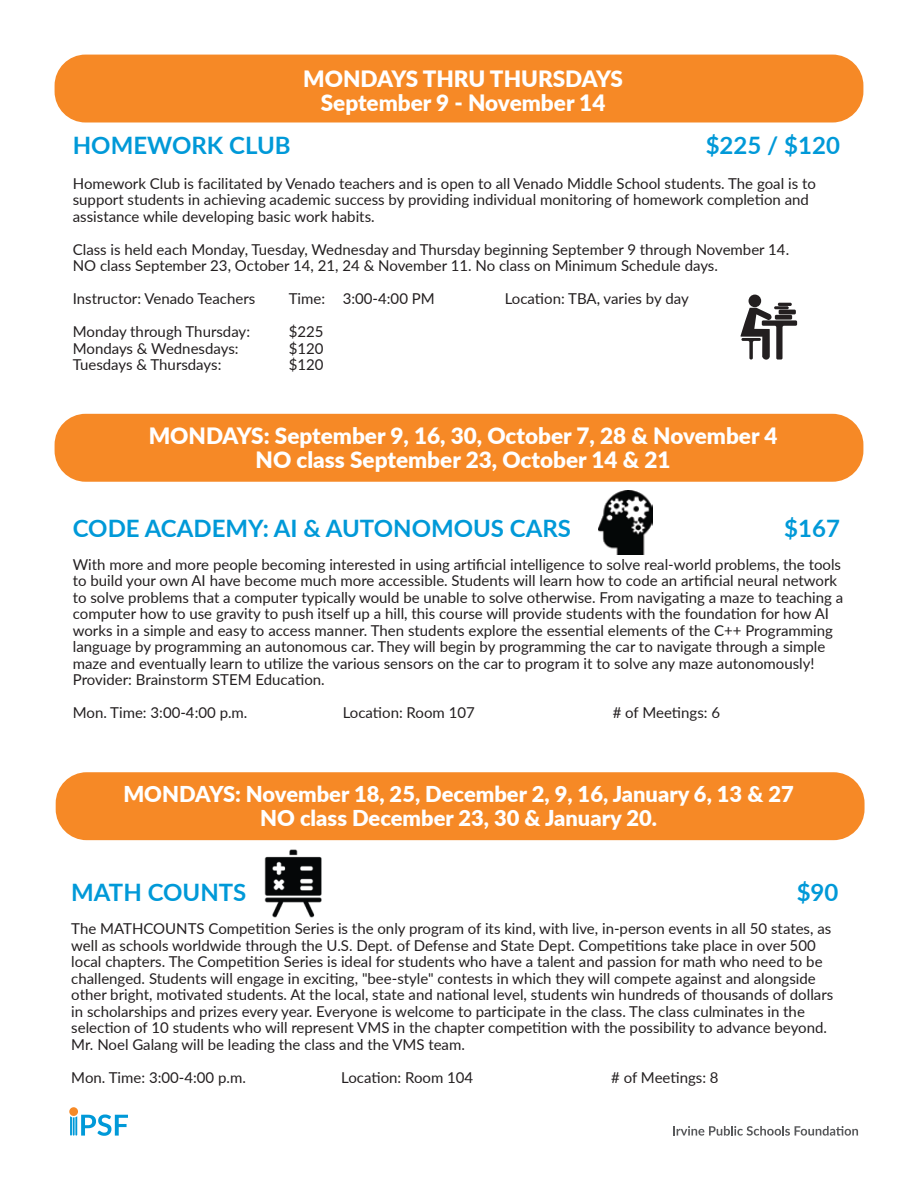
<style>
.page{position:relative;width:918px;height:1188px;background:#fff}
.page>*{position:absolute;margin:0;border:0;box-sizing:border-box;transform-origin:0 0}
.t1{font:700 24px "Lato";color:#0099d8}
.t2{font:900 22.5px/24px "Lato";color:#fff;text-align:center}
.t3{font:900 21.9px/24px "Lato";color:#fff;text-align:center}
.t4{font:15px/16.5px "Lato";color:#231f20}
</style>
<div class="page">
<div style="left:56px;top:772px;width:809px;height:68px;background:#f68926;border-radius:31px"></div>
<div style="left:69px;top:1107px;width:9px;height:9px;background:#f68926;border-radius:50%"></div>
<svg style="left:70px;top:1114px;width:58px;height:22px"></svg>
<svg style="left:673px;top:1126px;width:185px;height:10px"></svg>
<div style="left:55px;top:55px;width:808px;height:67px;background:#f68926;border-radius:31px"></div>
<hr style="left:774px;top:306px;width:15px;height:3px;background:#231f20">
<hr style="left:778px;top:303px;width:14px;height:3px;background:#231f20">
<div style="left:749px;top:295px;width:12px;height:12px;background:#231f20;border-radius:50%"></div>
<svg style="left:740px;top:308px;width:57px;height:52px"></svg>
<img style="left:264px;top:850px;width:58px;height:67px">
<div style="left:55px;top:414px;width:808px;height:68px;background:#f68926;border-radius:31px"></div>
<img style="left:598px;top:490px;width:54px;height:64px">
<h2 class="t2" style="left:303px;top:65px;width:321px">MONDAYS THRU THURSDAYS<br>September 9 - November 14</h2>
<h1 class="t1" style="left:73px;top:128px;width:219px">HOMEWORK CLUB</h1>
<h1 class="t1" style="left:706px;top:128px;width:136px">$225 / $120</h1>
<p class="t4" style="left:73px;top:174px;width:745px">Homework Club is facilitated by Venado teachers and is open to all Venado Middle School students. The goal is to support students in achieving academic success by providing individual monitoring of homework completion and assistance while developing basic work habits.</p>
<p class="t4" style="left:73px;top:240px;width:718px">Class is held each Monday, Tuesday, Wednesday and Thursday beginning September 9 through November 14.<br>NO class September 23, October 14, 21, 24 &amp; November 11. No class on Minimum Schedule days.</p>
<p class="t4" style="left:73px;top:290px;width:184px">Instructor: Venado Teachers</p>
<p class="t4" style="left:289px;top:290px;width:148px">Time: 3:00-4:00 PM</p>
<p class="t4" style="left:505px;top:290px;width:186px">Location: TBA, varies by day</p>
<p class="t4" style="left:73px;top:323px;width:179px">Monday through Thursday:</p>
<p class="t4" style="left:289px;top:323px;width:36px">$225</p>
<p class="t4" style="left:73px;top:339px;width:167px">Mondays &amp; Wednesdays:</p>
<p class="t4" style="left:289px;top:339px;width:36px">$120</p>
<p class="t4" style="left:73px;top:356px;width:150px">Tuesdays &amp; Thursdays:</p>
<p class="t4" style="left:289px;top:356px;width:36px">$120</p>
<h2 class="t2" style="left:149px;top:423px;width:630px">MONDAYS: September 9, 16, 30, October 7, 28 &amp; November 4<br>NO class September 23, October 14 &amp; 21</h2>
<h1 class="t1" style="left:73px;top:510px;width:500px">CODE ACADEMY: AI &amp; AUTONOMOUS CARS</h1>
<h1 class="t1" style="left:784px;top:510px;width:57px">$167</h1>
<p class="t4" style="left:73px;top:555px;width:772px">With more and more people becoming interested in using artificial intelligence to solve real-world problems, the tools to build your own AI have become much more accessible. Students will learn how to code an artificial neural network to solve problems that a computer typically would be unable to solve otherwise. From navigating a maze to teaching a computer how to use gravity to push itself up a hill, this course will provide students with the foundation for how AI works in a simple and easy to access manner. Then students explore the essential elements of the C++ Programming language by programming an autonomous car. They will begin by programming the car to navigate through a simple maze and eventually learn to utilize the various sensors on the car to program it to solve any maze autonomously!<br>Provider: Brainstorm STEM Education.</p>
<p class="t4" style="left:73px;top:704px;width:176px">Mon. Time: 3:00-4:00 p.m.</p>
<p class="t4" style="left:343px;top:704px;width:134px">Location: Room 107</p>
<p class="t4" style="left:613px;top:704px;width:109px"># of Meetings: 6</p>
<h3 class="t3" style="left:123px;top:781px;width:672px">MONDAYS: November 18, 25, December 2, 9, 16, January 6, 13 &amp; 27<br>NO class December 23, 30 &amp; January 20.</h3>
<h1 class="t1" style="left:71px;top:875px;width:177px">MATH COUNTS</h1>
<h1 class="t1" style="left:797px;top:875px;width:43px">$90</h1>
<p class="t4" style="left:71px;top:920px;width:763px">The MATHCOUNTS Competition Series is the only program of its kind, with live, in-person events in all 50 states, as well as schools worldwide through the U.S. Dept. of Defense and State Dept. Competitions take place in over 500 local chapters. The Competition Series is ideal for students who have a talent and passion for math who need to be challenged. Students will engage in exciting, "bee-style" contests in which they will compete against and alongside other bright, motivated students. At the local, state and national level, students win hundreds of thousands of dollars in scholarships and prizes every year. Everyone is welcome to participate in the class. The class culminates in the selection of 10 students who will represent VMS in the chapter competition with the possibility to advance beyond.<br>Mr. Noel Galang will be leading the class and the VMS team.</p>
<p class="t4" style="left:71px;top:1068px;width:176px">Mon. Time: 3:00-4:00 p.m.</p>
<p class="t4" style="left:341px;top:1068px;width:134px">Location: Room 104</p>
<p class="t4" style="left:611px;top:1068px;width:109px"># of Meetings: 8</p>
</div>
